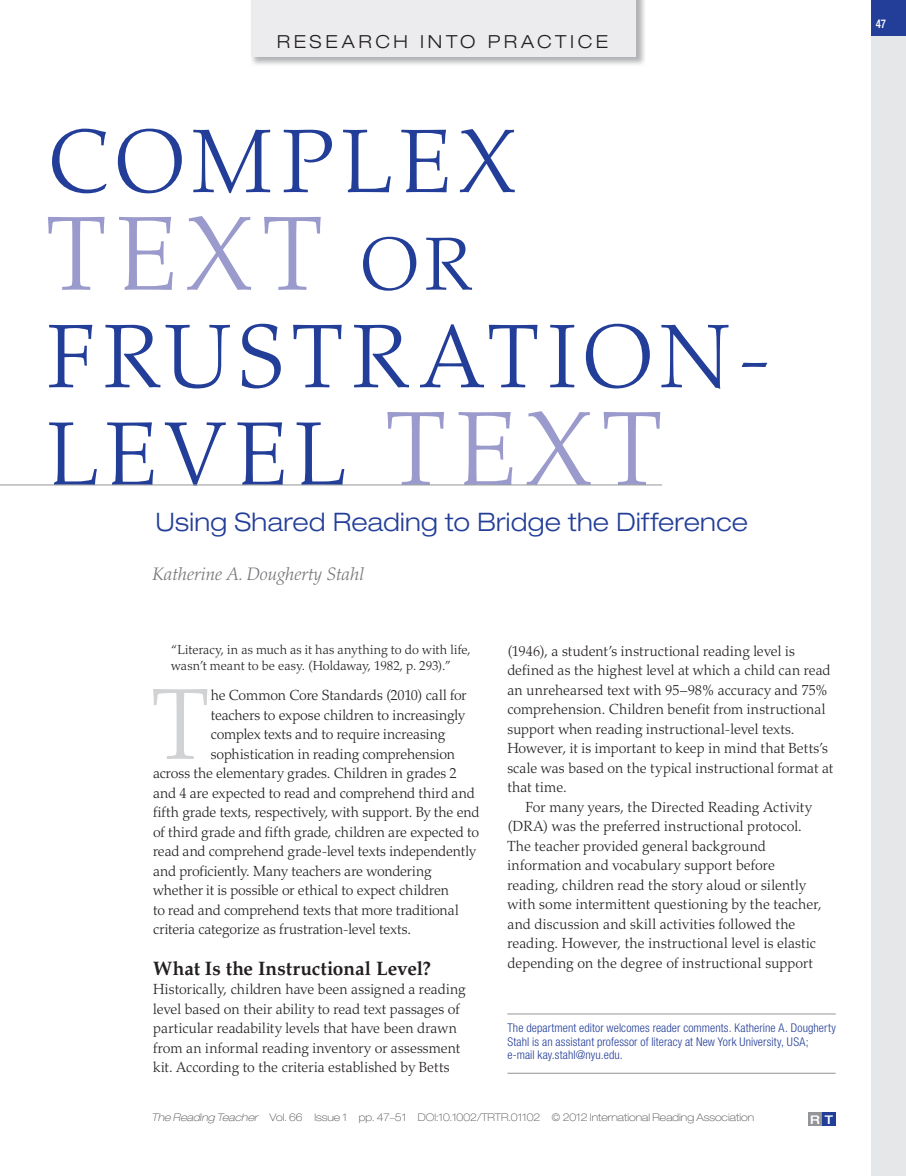
<style>
.page{position:relative;width:906px;height:1176px;background:#fff}
.page>*{position:absolute;margin:0;border:0;box-sizing:border-box;transform-origin:0 0}
.t1{font:300 105px "Palatino LT Std";color:#9a9acc}
.t2{font:300 100.65px "Palatino LT Std";color:#d1d2d4}
.t3{font:300 90px/97.5px "Palatino LT Std";letter-spacing:.08em;color:#233e98}
.t4{font:300 expanded 25.5px "Helvetica Neue LT Std";letter-spacing:.01em;color:#233e98}
.t5{font:700 19.5px "Palatino LT Std";color:#231f20}
.t6{font:italic 300 18px "Palatino LT Std";color:#76787b}
.t7{font:300 expanded 18px "Helvetica Neue LT Std";letter-spacing:.2em;color:#231f20}
.t8{font:300 14.7px/19.5px "Palatino LT Std";letter-spacing:.005em;color:#231f20}
.t9{font:300 14.7px "Palatino LT Std";letter-spacing:-.015em;color:#231f20}
.t10{font:300 13.2px/15.8px "Palatino LT Std";letter-spacing:.005em;color:#231f20}
.t11{font:300 condensed 12px/13.5px "Helvetica Neue LT Std";letter-spacing:.01em;color:#233e98}
.t12{font:500 condensed 12px "Helvetica Neue LT Std";color:#fff;scale:.9 1}
.t13{font:500 expanded 12px "Helvetica Neue LT Std";color:#fff}
.t14{font:100 expanded 10.5px "Helvetica Neue LT Std";color:#4b4c4d}
.s1{font-size:75px;color:#233e98}
.s2{font-size:105px;color:#9a9acc}
.s3{font-style:italic}
</style>
<div class="page">
<div style="left:871px;top:0;width:34px;height:1175px;background:#e6e7e9"></div>
<div style="left:871px;top:0;width:34px;height:36px;background:#233e98"></div>
<div style="left:808px;top:1112px;width:13px;height:14px;background:#939598"></div>
<div style="left:822px;top:1112px;width:13px;height:14px;background:#233e98"></div>
<img style="left:252px;top:0;width:393px;height:65px">
<div style="left:251px;top:0;width:384px;height:57px;background:#ececee"></div>
<hr style="left:507px;top:1013px;width:328px;height:1px;background:#939598">
<hr style="left:507px;top:1072px;width:328px;height:1px;background:#939598">
<hr style="left:0;top:484px;width:662px;height:1px;background:#939598">
<p class="t7" style="left:277px;top:35px;width:333px">RESEARCH INTO PRACTICE</p>
<h3 class="t3" style="left:47px;top:123px;width:468px">COMPLEX</h3>
<h1 class="t1" style="left:47px;top:214px;width:425px">TEXT <span class="s1">OR</span></h1>
<h3 class="t3" style="left:47px;top:318px;width:727px">FRUSTRATION-<br>LEVEL <span class="s2">TEXT</span></h3>
<h3 class="t4" style="left:155px;top:513px;width:593px">Using Shared Reading to Bridge the Difference</h3>
<p class="t6" style="left:152px;top:567px;width:213px">Katherine A. Dougherty Stahl</p>
<p class="t10" style="left:171px;top:643px;width:301px">“Literacy, in as much as it has anything to do with life, wasn’t meant to be easy. (Holdaway, 1982, p. 293).”</p>
<h2 class="t2" style="left:153px;top:686px;width:56px">T</h2>
<p class="t9" style="left:211px;top:689px;width:257px">he Common Core Standards (2010) call for</p>
<p class="t8" style="left:211px;top:706px;width:256px">teachers to expose children to increasingly</p>
<p class="t8" style="left:211px;top:726px;width:236px">complex texts and to require increasing</p>
<p class="t8" style="left:211px;top:745px;width:246px">sophistication in reading comprehension</p>
<p class="t8" style="left:153px;top:765px;width:305px">across the elementary grades. Children in grades 2</p>
<p class="t8" style="left:153px;top:784px;width:323px">and 4 are expected to read and comprehend third and</p>
<p class="t8" style="left:153px;top:804px;width:327px">fifth grade texts, respectively, with support. By the end</p>
<p class="t8" style="left:153px;top:823px;width:327px">of third grade and fifth grade, children are expected to</p>
<p class="t8" style="left:153px;top:843px;width:324px">read and comprehend grade-level texts independently</p>
<p class="t8" style="left:153px;top:862px;width:280px">and proficiently. Many teachers are wondering</p>
<p class="t8" style="left:153px;top:882px;width:297px">whether it is possible or ethical to expect children</p>
<p class="t8" style="left:153px;top:901px;width:307px">to read and comprehend texts that more traditional</p>
<p class="t8" style="left:153px;top:921px;width:259px">criteria categorize as frustration-level texts.</p>
<h3 class="t5" style="left:153px;top:960px;width:279px">What Is the Instructional Level?</h3>
<p class="t8" style="left:153px;top:981px;width:314px">Historically, children have been assigned a reading level based on their ability to read text passages of particular readability levels that have been drawn from an informal reading inventory or assessment kit. According to the criteria established by Betts</p>
<p class="t8" style="left:507px;top:642px;width:327px">(1946), a student’s instructional reading level is defined as the highest level at which a child can read an unrehearsed text with 95–98% accuracy and 75% comprehension. Children benefit from instructional support when reading instructional-level texts.<br>However, it is important to keep in mind that Betts’s scale was based on the typical instructional format at that time.</p>
<p class="t8" style="left:507px;top:798px;width:316px;text-indent:18px">For many years, the Directed Reading Activity (DRA) was the preferred instructional protocol.<br>The teacher provided general background information and vocabulary support before reading, children read the story aloud or silently with some intermittent questioning by the teacher, and discussion and skill activities followed the reading. However, the instructional level is elastic depending on the degree of instructional support</p>
<p class="t11" style="left:507px;top:1022px;width:330px">The department editor welcomes reader comments. Katherine A. Dougherty<br>Stahl is an assistant professor of literacy at New York University, USA; e-mail kay.stahl@nyu.edu.</p>
<p class="t14" style="left:151px;top:1112px;width:604px"><span class="s3">The Reading Teacher</span> Vol. 66 Issue 1 pp. 47–51 DOI:10.1002/TRTR.01102 © 2012 International Reading Association</p>
<p class="t13" style="left:809px;top:1114px;width:25px">R T</p>
<p class="t12" style="left:875px;top:19px;width:13px">47</p>
</div>
